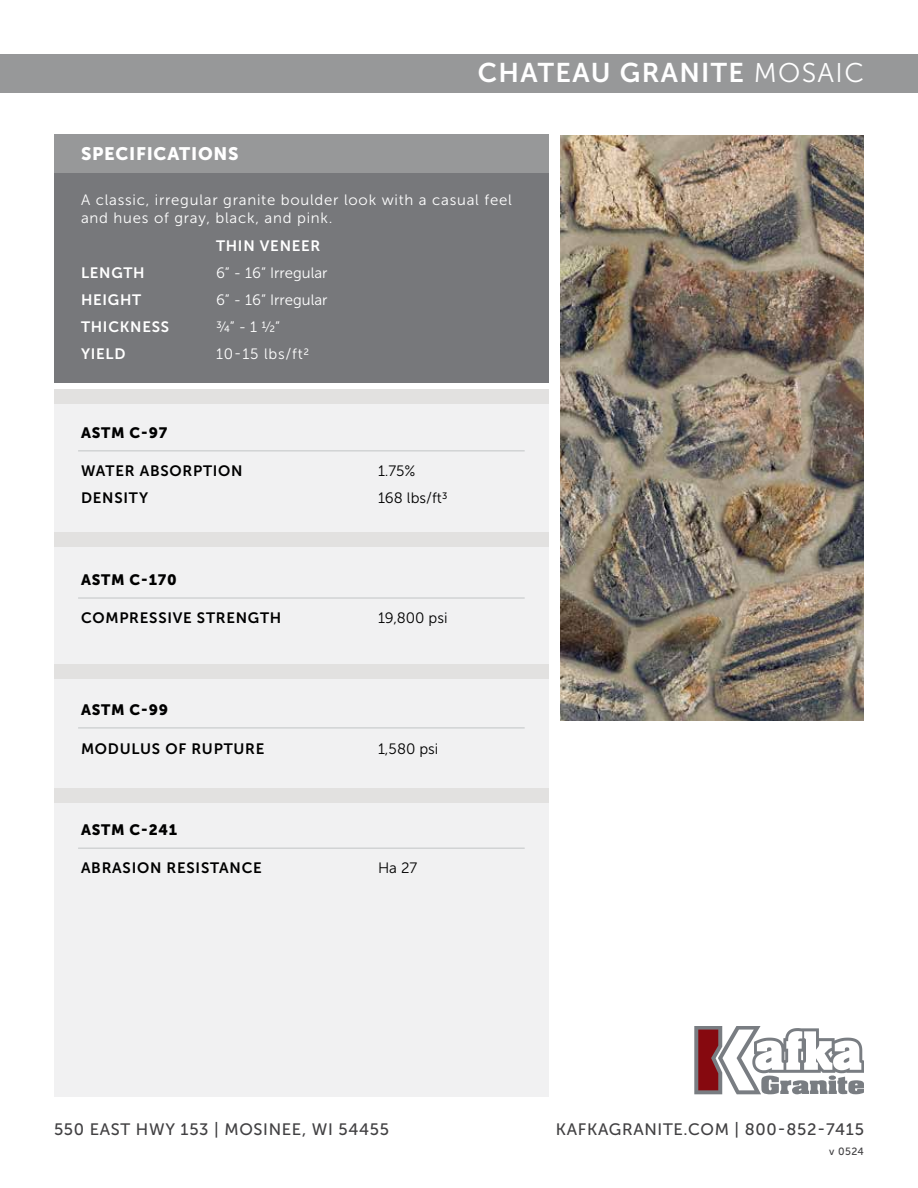
<style>
.page{position:relative;width:918px;height:1188px;background:#fff}
.page>*{position:absolute;margin:0;border:0;box-sizing:border-box;transform-origin:0 0}
.t1{font:27px "Museo Sans 700";letter-spacing:.05em;color:#fff}
.t2{font:18px "Museo Sans 900";letter-spacing:.04em;color:#fff}
.t3{font:16.5px "Museo Sans 500";letter-spacing:.04em;color:#414042}
.t4{font:15px/18px "Museo Sans 300";letter-spacing:.05em;color:#fff}
.t5{font:15px "Museo Sans 700";letter-spacing:.05em;color:#000}
.t6{font:15px "Museo Sans 700";letter-spacing:.05em;color:#fff}
.t7{font:15px "Museo Sans 300";color:#000}
.t8{font:15px "Museo Sans 900";letter-spacing:.05em;color:#000}
.t9{font:15px "Museo Sans 300";color:#fff}
.t10{font:10.5px "Museo Sans 500";color:#414042}
.s1{font-family:"Museo Sans 300"}
</style>
<div class="page">
<svg style="left:694px;top:1026px;width:170px;height:68px"></svg>
<div style="left:54px;top:404px;width:495px;height:692px;background:#f1f1f2"></div>
<img style="left:561px;top:135px;width:303px;height:586px">
<div style="left:0;top:54px;width:918px;height:39px;background:#979899"></div>
<div style="left:54px;top:135px;width:495px;height:247px;background:#77787b"></div>
<div style="left:54px;top:134px;width:495px;height:39px;background:#979899"></div>
<div style="left:54px;top:532px;width:495px;height:14px;background:#e2e1e0"></div>
<div style="left:54px;top:665px;width:495px;height:14px;background:#e2e1e0"></div>
<div style="left:54px;top:788px;width:495px;height:14px;background:#e2e1e0"></div>
<hr style="left:78px;top:450px;width:447px;height:2px;background:#d1d3d4">
<hr style="left:78px;top:597px;width:447px;height:2px;background:#d1d3d4">
<hr style="left:78px;top:727px;width:447px;height:2px;background:#d1d3d4">
<hr style="left:78px;top:848px;width:447px;height:1px;background:#d1d3d4">
<div style="left:54px;top:389px;width:495px;height:14px;background:#e2e1e0"></div>
<h1 class="t1" style="left:478px;top:58px;width:388px">CHATEAU GRANITE <span class="s1">MOSAIC</span></h1>
<p class="t2" style="left:81px;top:144px;width:159px">SPECIFICATIONS</p>
<p class="t4" style="left:81px;top:191px;width:432px">A classic, irregular granite boulder look with a casual feel and hues of gray, black, and pink.</p>
<p class="t6" style="left:216px;top:237px;width:106px">THIN VENEER</p>
<p class="t6" style="left:81px;top:264px;width:65px">LENGTH</p>
<p class="t9" style="left:216px;top:264px;width:113px">6” - 16” Irregular</p>
<p class="t6" style="left:81px;top:291px;width:62px">HEIGHT</p>
<p class="t9" style="left:216px;top:292px;width:113px">6” - 16” Irregular</p>
<p class="t6" style="left:81px;top:319px;width:90px">THICKNESS</p>
<p class="t4" style="left:216px;top:318px;width:66px">3/4” - 1 1/2”</p>
<p class="t6" style="left:81px;top:346px;width:46px">YIELD</p>
<p class="t4" style="left:216px;top:345px;width:95px">10-15 lbs/ft2</p>
<p class="t8" style="left:81px;top:424px;width:88px">ASTM C-97</p>
<p class="t5" style="left:81px;top:462px;width:163px">WATER ABSORPTION</p>
<p class="t7" style="left:378px;top:463px;width:39px">1.75%</p>
<p class="t5" style="left:81px;top:489px;width:69px">DENSITY</p>
<p class="t7" style="left:378px;top:490px;width:71px">168 lbs/ft3</p>
<p class="t8" style="left:81px;top:571px;width:97px">ASTM C-170</p>
<p class="t5" style="left:81px;top:609px;width:202px">COMPRESSIVE STRENGTH</p>
<p class="t7" style="left:378px;top:610px;width:71px">19,800 psi</p>
<p class="t8" style="left:81px;top:702px;width:89px">ASTM C-99</p>
<p class="t5" style="left:81px;top:740px;width:185px">MODULUS OF RUPTURE</p>
<p class="t7" style="left:378px;top:740px;width:62px">1,580 psi</p>
<p class="t8" style="left:81px;top:821px;width:98px">ASTM C-241</p>
<p class="t5" style="left:81px;top:860px;width:182px">ABRASION RESISTANCE</p>
<p class="t7" style="left:378px;top:860px;width:41px">Ha 27</p>
<p class="t3" style="left:54px;top:1120px;width:337px">550 EAST HWY 153 | MOSINEE, WI 54455</p>
<p class="t3" style="left:556px;top:1120px;width:310px">KAFKAGRANITE.COM | 800-852-7415</p>
<p class="t10" style="left:829px;top:1146px;width:36px">v 0524</p>
</div>
